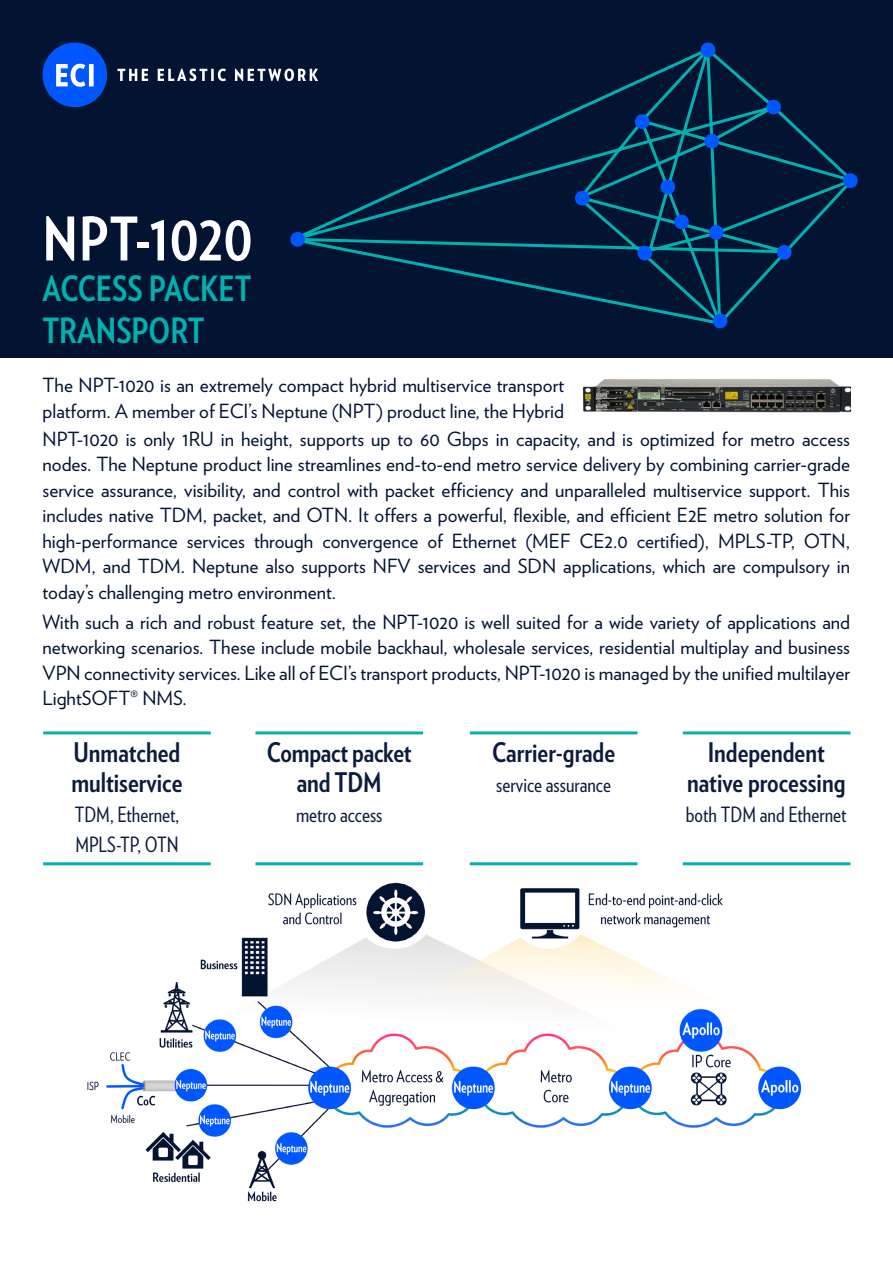
<style>
.page{position:relative;width:893px;height:1263px;background:#fff}
.page>*{position:absolute;margin:0;border:0;box-sizing:border-box;transform-origin:0 0}
.t1{font:700 60px "Verlag Condensed";letter-spacing:.005em;color:#fff}
.t2{font:700 34.65px/41.7px "Verlag Condensed";color:#00b1b0}
.t3{font:700 27px/30px "Verlag Condensed";color:#0c1c3b;text-align:center}
.t4{font:21px/30px "Verlag Condensed";color:#0c1c3b}
.t5{font:19.5px/25.5px "Verlag";color:#031432}
</style>
<div class="page">
<div style="left:0;top:0;width:893px;height:358px;background:#031432"></div>
<svg style="left:117px;top:69px;width:173px;height:12px"></svg>
<div style="left:43px;top:43px;width:64px;height:64px;background:#0057ff;border-radius:50%"></div>
<svg style="left:56px;top:64px;width:38px;height:23px"></svg>
<hr style="left:683px;top:731px;width:167px;height:3px;background:#00b1b0">
<hr style="left:43px;top:731px;width:168px;height:3px;background:#00b1b0">
<hr style="left:255px;top:731px;width:168px;height:3px;background:#00b1b0">
<hr style="left:470px;top:731px;width:167px;height:3px;background:#00b1b0">
<hr style="left:683px;top:862px;width:167px;height:3px;background:#00b1b0">
<hr style="left:43px;top:862px;width:168px;height:3px;background:#00b1b0">
<hr style="left:255px;top:862px;width:168px;height:3px;background:#00b1b0">
<hr style="left:470px;top:862px;width:167px;height:3px;background:#00b1b0">
<img style="left:582px;top:379px;width:268px;height:34px">
<img style="left:87px;top:882px;width:715px;height:320px">
<svg style="left:290px;top:52px;width:557px;height:271px"></svg>
<svg style="left:699px;top:43px;width:17px;height:14px"></svg>
<svg style="left:703px;top:134px;width:17px;height:14px"></svg>
<svg style="left:634px;top:114px;width:17px;height:15px"></svg>
<svg style="left:765px;top:100px;width:17px;height:14px"></svg>
<svg style="left:842px;top:173px;width:16px;height:15px"></svg>
<svg style="left:776px;top:245px;width:17px;height:15px"></svg>
<svg style="left:712px;top:314px;width:16px;height:14px"></svg>
<svg style="left:574px;top:191px;width:17px;height:14px"></svg>
<svg style="left:636px;top:246px;width:17px;height:14px"></svg>
<svg style="left:708px;top:225px;width:17px;height:15px"></svg>
<svg style="left:290px;top:232px;width:16px;height:15px"></svg>
<svg style="left:673px;top:215px;width:17px;height:14px"></svg>
<svg style="left:659px;top:180px;width:17px;height:14px"></svg>
<p class="t1" style="left:43px;top:194px;width:211px">NPT-1020</p>
<p class="t2" style="left:43px;top:266px;width:211px">ACCESS PACKET<br>TRANSPORT</p>
<p class="t5" style="left:43px;top:371px;width:523px">The NPT-1020 is an extremely compact hybrid multiservice transport platform A. member of ECIs’ Neptune (NPT) product line, the Hybrid</p>
<p class="t5" style="left:43px;top:425px;width:809px;text-align:right">NPT-1020 is only 1RU in height, supports up to 60 Gbps in capacity, and is optimized for metro access nodes. The Neptune product line streamlines end-to-end metro service delivery by combining carrier-grade service assurance, visibility, and control with packet efficiency and unparalleled multiservice support. This includes native TDM, packet, and OTN It. offers a powerful, flexible, and efficient E2E metro solution for OTN,</p>
<p class="t5" style="left:525px;top:527px;width:47px">(MEF</p>
<p class="t5" style="left:718px;top:527px;width:78px">MPLS-TP,</p>
<p class="t5" style="left:637px;top:527px;width:74px">certified ,)</p>
<p class="t5" style="left:579px;top:527px;width:50px">CE2.0</p>
<p class="t5" style="left:43px;top:527px;width:809px">high-performance<br>WDM, and TDM. Neptune also supports NFV services and SDN applications, which are compulsory in todays’ challenging metro environment.</p>
<p class="t5" style="left:43px;top:608px;width:809px;text-align:justify">With such a rich and robust feature set, the NPT-1020 is well suited for a wide variety of applications and networking scenarios. These include mobile backhaul, wholesale services, residential multiplay and business VPN connectivity services. Like all of ECIs’ transport products, NPT-1020 is managed by the unified multilayer LightSOFT® NMS.</p>
<p class="t5" style="left:427px;top:527px;width:17px">of</p>
<p class="t5" style="left:254px;top:527px;width:61px">through</p>
<p class="t5" style="left:452px;top:527px;width:66px">Ethernet</p>
<p class="t5" style="left:187px;top:527px;width:60px">services</p>
<p class="t5" style="left:322px;top:527px;width:98px">convergence</p>
<p class="t3" style="left:71px;top:736px;width:113px;text-align:left">Unmatched multiservice</p>
<p class="t4" style="left:75px;top:798px;width:106px">TDM, Ethernet,<br>MPLS-TP, OTN</p>
<p class="t3" style="left:267px;top:736px;width:146px">Compact packet and TDM</p>
<p class="t4" style="left:296px;top:798px;width:88px">metro access</p>
<p class="t3" style="left:492px;top:736px;width:125px">Carrier-grade</p>
<p class="t4" style="left:496px;top:768px;width:116px">service assurance</p>
<p class="t3" style="left:687px;top:736px;width:160px">Independent native processing</p>
<p class="t4" style="left:686px;top:798px;width:162px">both TDM and Ethernet</p>
</div>
